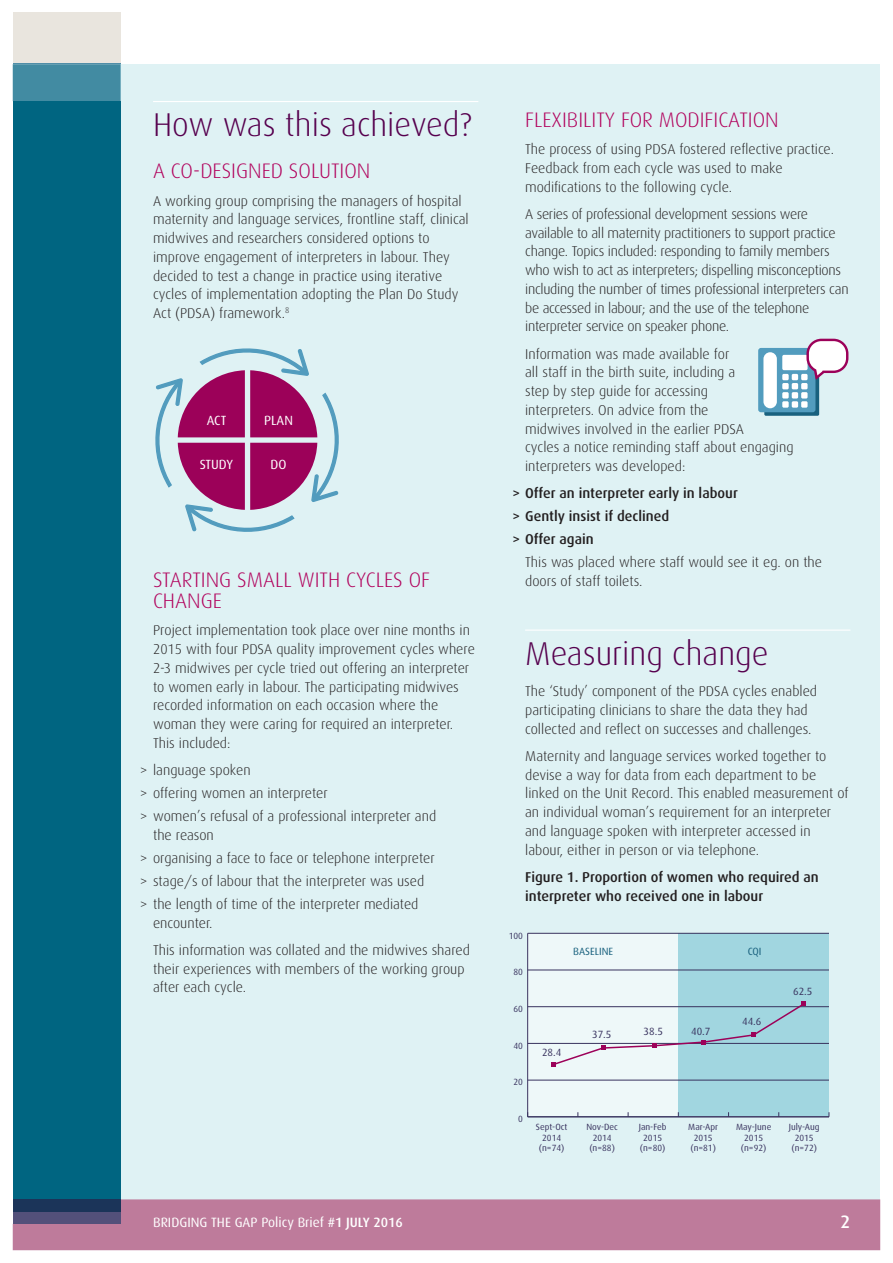
<style>
.page{position:relative;width:893px;height:1263px;background:#fff}
.page>*{position:absolute;margin:0;border:0;box-sizing:border-box;transform-origin:0 0}
.t1{font:300 33px "Dax";color:#56004e}
.t2{font:300 21px/21px "Dax";color:#b1015c}
.intro{font:500 18px "Dax";color:#fff}
.text{font:300 14.25px/18.8px "Dax";color:#231f20}
.text-2{font:300 14.25px/18.8px "Dax";letter-spacing:-.02em;color:#231f20}
.W_bullets{font:300 14.25px/18.8px "Dax";color:#231f20}
.fig_label{font:500 14.25px/18.8px "Dax";color:#231f20}
.W_bullets-2{font:500 14.25px "Dax";color:#231f20}
.intro-2{font:13.5px "Dax";color:#fff}
.t3{font:13.35px "Dax";color:#fff}
.t4{font:10.5px "Dax";color:#38325e}
.t5{font:10.5px "Dax";color:#19617e}
.t6{font:9px/10.5px "Dax";color:#38325e;text-align:center}
.s1{font-weight:500}
</style>
<div class="page">
<div style="left:121px;top:64px;width:759px;height:1135px;background:#dff2f4"></div>
<div style="left:13px;top:1199px;width:867px;height:51px;background:#be7b9b"></div>
<div style="left:13px;top:1212px;width:108px;height:12px;background:#53507a"></div>
<div style="left:13px;top:13px;width:108px;height:51px;background:#e9e5de"></div>
<div style="left:13px;top:64px;width:108px;height:37px;background:#428ba2"></div>
<div style="left:13px;top:101px;width:108px;height:1098px;background:#006581"></div>
<div style="left:13px;top:1199px;width:108px;height:13px;background:#1b3459"></div>
<hr style="left:153px;top:101px;width:325px;height:1px;background:#fff">
<hr style="left:525px;top:629px;width:325px;height:2px;background:#fff">
<svg style="left:155px;top:348px;width:184px;height:184px"></svg>
<div style="left:764px;top:354px;width:55px;height:62px;background:linear-gradient(to right,#226a88,#1e6684);border-radius:2px"></div>
<div style="left:759px;top:349px;width:55px;height:62px;background:#529cbe;border-radius:2px"></div>
<div style="left:758px;top:348px;width:57px;height:64px;border:2px solid #529cbe;border-radius:2px"></div>
<div style="left:763px;top:352px;width:14px;height:56px;background:#fff;border-radius:7px"></div>
<div style="left:782px;top:374px;width:7px;height:6px;background:#fff"></div>
<div style="left:782px;top:383px;width:7px;height:6px;background:#fff"></div>
<div style="left:782px;top:392px;width:7px;height:6px;background:#fff"></div>
<div style="left:782px;top:401px;width:7px;height:7px;background:#fff"></div>
<svg style="left:792px;top:374px;width:6px;height:24px"></svg>
<div style="left:792px;top:401px;width:6px;height:7px;background:#fff"></div>
<div style="left:801px;top:374px;width:7px;height:6px;background:#fff"></div>
<div style="left:801px;top:383px;width:7px;height:6px;background:#fff"></div>
<div style="left:801px;top:392px;width:7px;height:6px;background:#fff"></div>
<div style="left:801px;top:401px;width:7px;height:7px;background:#fff"></div>
<div style="left:782px;top:355px;width:26px;height:15px;background:#fff;border-radius:2px"></div>
<svg style="left:806px;top:339px;width:42px;height:40px"></svg>
<div style="left:528px;top:933px;width:150px;height:183px;background:#eef8f9"></div>
<div style="left:678px;top:933px;width:151px;height:183px;background:#a1d6e0"></div>
<hr style="left:527px;top:933px;width:1px;height:184px;background:#38325e">
<hr style="left:528px;top:1116px;width:301px;height:1px;background:#38325e">
<hr style="left:528px;top:1080px;width:301px;height:1px;background:#38325e">
<hr style="left:528px;top:1043px;width:301px;height:1px;background:#38325e">
<hr style="left:528px;top:1006px;width:301px;height:1px;background:#38325e">
<hr style="left:528px;top:970px;width:301px;height:1px;background:#38325e">
<hr style="left:528px;top:933px;width:301px;height:1px;background:#38325e">
<svg style="left:551px;top:1002px;width:255px;height:65px"></svg>
<h1 class="t1" style="left:153px;top:107px;width:320px">How was this achieved?</h1>
<h3 class="t2" style="left:153px;top:161px;width:219px">A CO-DESIGNED SOLUTION</h3>
<p class="text" style="left:153px;top:192px;width:317px">A working group comprising the managers of hospital maternity and language services, frontline staff, clinical midwives and researchers considered options to improve engagement of interpreters in labour. They decided to test a change in practice using iterative cycles of implementation adopting the Plan Do Study Act (PDSA) framework.<sup>8</sup></p>
<p class="t3" style="left:207px;top:413px;width:21px">ACT</p>
<p class="t3" style="left:200px;top:457px;width:35px">STUDY</p>
<p class="t3" style="left:264px;top:413px;width:30px">PLAN</p>
<p class="t3" style="left:271px;top:457px;width:17px">DO</p>
<h3 class="t2" style="left:153px;top:569px;width:279px">STARTING SMALL WITH CYCLES OF<br>CHANGE</h3>
<p class="text" style="left:153px;top:621px;width:323px">Project implementation took place over nine months in 2015 with four PDSA quality improvement cycles where 2-3 midwives per cycle tried out offering an interpreter to women early in labour. The participating midwives recorded information on each occasion where the woman they were caring for required an interpreter.<br>This included:</p>
<p class="W_bullets" style="left:140px;top:761px;width:112px">&gt; language spoken</p>
<p class="W_bullets" style="left:140px;top:784px;width:189px">&gt; offering women an interpreter</p>
<p class="W_bullets" style="left:153px;top:807px;width:285px;text-indent:-13px">&gt; women’s refusal of a professional interpreter and the reason</p>
<p class="W_bullets" style="left:140px;top:849px;width:296px">&gt; organising a face to face or telephone interpreter</p>
<p class="W_bullets" style="left:140px;top:872px;width:285px">&gt; stage/s of labour that the interpreter was used</p>
<p class="W_bullets" style="left:153px;top:895px;width:267px;text-indent:-13px">&gt; the length of time of the interpreter mediated encounter.</p>
<p class="text" style="left:153px;top:941px;width:318px">This information was collated and the midwives shared their experiences with members of the working group after each cycle.</p>
<h3 class="t2" style="left:525px;top:109px;width:255px">FLEXIBILITY FOR MODIFICATION</h3>
<p class="text" style="left:525px;top:140px;width:310px">The process of using PDSA fostered reflective practice.<br>Feedback from each cycle was used to make modifications to the following cycle.</p>
<p class="text-2" style="left:525px;top:205px;width:325px">A series of professional development sessions were available to all maternity practitioners to support practice change. Topics included: responding to family members who wish to act as interpreters; dispelling misconceptions including the number of times professional interpreters can be accessed in labour; and the use of the telephone interpreter service on speaker phone.</p>
<p class="text" style="left:525px;top:344px;width:270px">Information was made available for<br>all staff in the birth suite, including a<br>step by step guide for accessing<br>interpreters. On advice from the<br>midwives involved in the earlier PDSA<br>cycles a notice reminding staff about engaging interpreters was developed:</p>
<p class="W_bullets-2" style="left:512px;top:485px;width:227px">&gt; Offer an interpreter early in labour</p>
<p class="W_bullets-2" style="left:512px;top:508px;width:158px">&gt; Gently insist if declined</p>
<p class="W_bullets-2" style="left:512px;top:531px;width:83px">&gt; Offer again</p>
<p class="text" style="left:525px;top:553px;width:298px">This was placed where staff would see it eg. on the doors of staff toilets.</p>
<h1 class="t1" style="left:525px;top:635px;width:245px">Measuring change</h1>
<p class="text" style="left:525px;top:682px;width:293px">The ‘Study’ component of the PDSA cycles enabled participating clinicians to share the data they had collected and reflect on successes and challenges.</p>
<p class="text" style="left:525px;top:747px;width:325px">Maternity and language services worked together to devise a way for data from each department to be linked on the Unit Record. This enabled measurement of an individual woman’s requirement for an interpreter and language spoken with interpreter accessed in labour, either in person or via telephone.</p>
<p class="fig_label" style="left:525px;top:868px;width:295px">Figure 1. Proportion of women who required an interpreter who received one in labour</p>
<p class="t6" style="left:509px;top:930px;width:16px">100</p>
<p class="t6" style="left:513px;top:967px;width:11px">80</p>
<p class="t6" style="left:513px;top:1004px;width:11px">60</p>
<p class="t6" style="left:513px;top:1040px;width:11px">40</p>
<p class="t6" style="left:513px;top:1077px;width:11px">20</p>
<p class="t6" style="left:518px;top:1114px;width:6px">0</p>
<p class="t5" style="left:573px;top:946px;width:42px">BASELINE</p>
<p class="t5" style="left:748px;top:946px;width:15px">CQI</p>
<p class="t4" style="left:542px;top:1046px;width:21px">28.4</p>
<p class="t4" style="left:592px;top:1028px;width:21px">37.5</p>
<p class="t4" style="left:644px;top:1026px;width:21px">38.5</p>
<p class="t4" style="left:691px;top:1026px;width:21px">40.7</p>
<p class="t4" style="left:742px;top:1015px;width:21px">44.6</p>
<p class="t4" style="left:793px;top:986px;width:21px">62.5</p>
<p class="t6" style="left:536px;top:1122px;width:33px">Sept-Oct<br>2014 (n=74)</p>
<p class="t6" style="left:586px;top:1122px;width:33px">Nov-Dec<br>2014 (n=88)</p>
<p class="t6" style="left:639px;top:1122px;width:29px">Jan-Feb<br>2015 (n=80)</p>
<p class="t6" style="left:688px;top:1122px;width:31px">Mar-Apr<br>2015 (n=81)</p>
<p class="t6" style="left:736px;top:1122px;width:37px">May-June<br>2015 (n=92)</p>
<p class="t6" style="left:789px;top:1122px;width:32px">July-Aug<br>2015 (n=72)</p>
<p class="intro-2" style="left:153px;top:1215px;width:251px">BRIDGING THE GAP Policy Brief <span class="s1">#1 JULY 2016</span></p>
<p class="intro" style="left:841px;top:1211px;width:11px">2</p>
</div>
